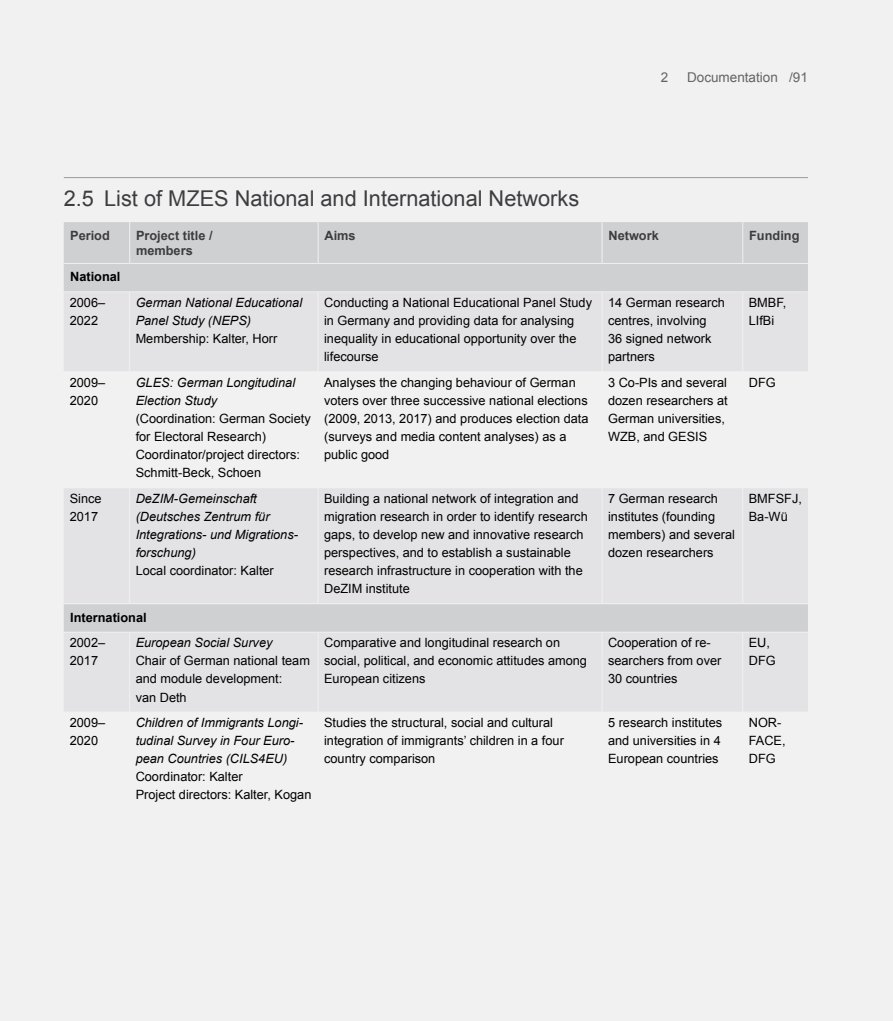
<style>
.page{position:relative;width:893px;height:1021px;background:#fff}
.page>*{position:absolute;margin:0;border:0;box-sizing:border-box;transform-origin:0 0}
.t1{font:21.75px "Arial";color:#414042}
.t2{font:13.5px "Arial";color:#636466}
.t3{font:12.75px/18px "Arial";color:#000}
.t4{font:italic 12.75px/18px "Arial";color:#000}
.t5{font:700 12.75px/15px "Arial";color:#414042}
.t6{font:700 12.75px "Arial";color:#000}
</style>
<div class="page">
<div style="left:0;top:0;width:893px;height:1020px;background:#f1f1f2"></div>
<hr style="left:64px;top:177px;width:744px;height:1px;background:#a7a9ac">
<div style="left:64px;top:222px;width:744px;height:69px;background:#cfd0d2"></div>
<svg style="left:64px;top:293px;width:744px;height:418px;fill:#e3e3e5"></svg>
<svg style="left:64px;top:372px;width:744px;height:115px"></svg>
<hr style="left:129px;top:222px;width:1px;height:41px;background:#fff">
<hr style="left:318px;top:222px;width:1px;height:41px;background:#fff">
<hr style="left:602px;top:222px;width:1px;height:41px;background:#fff">
<hr style="left:742px;top:222px;width:1px;height:41px;background:#fff">
<hr style="left:64px;top:291px;width:66px;height:1px;background:#fff">
<hr style="left:130px;top:291px;width:188px;height:1px;background:#fff">
<hr style="left:129px;top:292px;width:1px;height:79px;background:#fff">
<hr style="left:318px;top:291px;width:284px;height:1px;background:#fff">
<hr style="left:318px;top:292px;width:1px;height:79px;background:#fff">
<hr style="left:602px;top:291px;width:141px;height:1px;background:#fff">
<hr style="left:602px;top:292px;width:1px;height:79px;background:#fff">
<hr style="left:743px;top:291px;width:65px;height:1px;background:#fff">
<hr style="left:742px;top:292px;width:1px;height:79px;background:#fff">
<hr style="left:64px;top:371px;width:66px;height:1px;background:#fff">
<hr style="left:130px;top:371px;width:188px;height:1px;background:#fff">
<hr style="left:129px;top:372px;width:1px;height:115px;background:#fff">
<hr style="left:318px;top:371px;width:284px;height:1px;background:#fff">
<hr style="left:318px;top:372px;width:1px;height:115px;background:#fff">
<hr style="left:602px;top:371px;width:141px;height:1px;background:#fff">
<hr style="left:602px;top:372px;width:1px;height:115px;background:#fff">
<hr style="left:743px;top:371px;width:65px;height:1px;background:#fff">
<hr style="left:742px;top:372px;width:1px;height:115px;background:#fff">
<hr style="left:64px;top:487px;width:66px;height:1px;background:#fff">
<hr style="left:130px;top:487px;width:188px;height:1px;background:#fff">
<hr style="left:129px;top:488px;width:1px;height:115px;background:#fff">
<hr style="left:318px;top:487px;width:284px;height:1px;background:#fff">
<hr style="left:318px;top:488px;width:1px;height:115px;background:#fff">
<hr style="left:602px;top:487px;width:141px;height:1px;background:#fff">
<hr style="left:602px;top:488px;width:1px;height:115px;background:#fff">
<hr style="left:743px;top:487px;width:65px;height:1px;background:#fff">
<hr style="left:742px;top:488px;width:1px;height:115px;background:#fff">
<hr style="left:64px;top:603px;width:66px;height:1px;background:#fff">
<hr style="left:130px;top:603px;width:188px;height:1px;background:#fff">
<hr style="left:318px;top:603px;width:284px;height:1px;background:#fff">
<hr style="left:602px;top:603px;width:141px;height:1px;background:#fff">
<hr style="left:743px;top:603px;width:65px;height:1px;background:#fff">
<hr style="left:64px;top:631px;width:66px;height:1px;background:#fff">
<hr style="left:130px;top:631px;width:188px;height:1px;background:#fff">
<hr style="left:129px;top:632px;width:1px;height:79px;background:#fff">
<hr style="left:318px;top:631px;width:284px;height:1px;background:#fff">
<hr style="left:318px;top:632px;width:1px;height:79px;background:#fff">
<hr style="left:602px;top:631px;width:141px;height:1px;background:#fff">
<hr style="left:602px;top:632px;width:1px;height:79px;background:#fff">
<hr style="left:743px;top:631px;width:65px;height:1px;background:#fff">
<hr style="left:742px;top:632px;width:1px;height:79px;background:#fff">
<hr style="left:64px;top:711px;width:66px;height:1px;background:#fff">
<hr style="left:130px;top:711px;width:188px;height:1px;background:#fff">
<hr style="left:129px;top:712px;width:1px;height:97px;background:#fff">
<hr style="left:318px;top:711px;width:284px;height:1px;background:#fff">
<hr style="left:318px;top:712px;width:1px;height:97px;background:#fff">
<hr style="left:602px;top:711px;width:141px;height:1px;background:#fff">
<hr style="left:602px;top:712px;width:1px;height:97px;background:#fff">
<hr style="left:743px;top:711px;width:65px;height:1px;background:#fff">
<hr style="left:742px;top:712px;width:1px;height:97px;background:#fff">
<hr style="left:64px;top:809px;width:66px;height:1px;background:#fff">
<hr style="left:130px;top:809px;width:188px;height:1px;background:#fff">
<hr style="left:318px;top:809px;width:284px;height:1px;background:#fff">
<hr style="left:602px;top:809px;width:141px;height:1px;background:#fff">
<hr style="left:743px;top:809px;width:65px;height:1px;background:#fff">
<hr style="left:318px;top:263px;width:284px;height:1px;background:#fff">
<hr style="left:602px;top:263px;width:141px;height:1px;background:#fff">
<hr style="left:64px;top:263px;width:66px;height:1px;background:#fff">
<hr style="left:130px;top:263px;width:188px;height:1px;background:#fff">
<hr style="left:743px;top:263px;width:65px;height:1px;background:#fff">
<p class="t2" style="left:661px;top:69px;width:9px">2</p>
<p class="t2" style="left:687px;top:69px;width:122px">Documentation /91</p>
<h1 class="t1" style="left:64px;top:184px;width:517px">2.5 List of MZES National and International Networks</h1>
<p class="t5" style="left:70px;top:228px;width:41px">Period</p>
<p class="t5" style="left:136px;top:228px;width:78px">Project title / members</p>
<p class="t5" style="left:324px;top:228px;width:33px">Aims</p>
<p class="t5" style="left:608px;top:228px;width:52px">Network</p>
<p class="t5" style="left:749px;top:228px;width:52px">Funding</p>
<p class="t6" style="left:70px;top:268px;width:52px">National</p>
<p class="t3" style="left:70px;top:294px;width:37px">2006–<br>2022</p>
<p class="t4" style="left:136px;top:294px;width:168px">German National Educational<br>Panel Study (NEPS)</p>
<p class="t3" style="left:136px;top:330px;width:143px">Membership: Kalter, Horr</p>
<p class="t3" style="left:324px;top:294px;width:269px">Conducting a National Educational Panel Study in Germany and providing data for analysing inequality in educational opportunity over the lifecourse</p>
<p class="t3" style="left:608px;top:294px;width:118px">14 German research centres, involving<br>36 signed network partners</p>
<p class="t3" style="left:749px;top:294px;width:39px">BMBF,<br>LIfBi</p>
<p class="t3" style="left:70px;top:374px;width:37px">2009–<br>2020</p>
<p class="t4" style="left:136px;top:374px;width:161px">GLES: German Longitudinal<br>Election Study</p>
<p class="t3" style="left:136px;top:410px;width:177px">(Coordination: German Society for Electoral Research)<br>Coordinator/project directors:<br>Schmitt-Beck, Schoen</p>
<p class="t3" style="left:70px;top:489px;width:33px">Since<br>2017</p>
<p class="t4" style="left:136px;top:490px;width:164px">DeZIM-Gemeinschaft (Deutsches Zentrum für<br>Integrations- und Migrations&shy;forschung)</p>
<p class="t3" style="left:136px;top:561px;width:140px">Local coordinator: Kalter</p>
<p class="t6" style="left:70px;top:608px;width:78px">International</p>
<p class="t3" style="left:70px;top:634px;width:37px">2002–<br>2017</p>
<p class="t4" style="left:136px;top:634px;width:138px">European Social Survey</p>
<p class="t3" style="left:136px;top:652px;width:176px">Chair of German national team and module development:<br>van Deth</p>
<p class="t3" style="left:70px;top:714px;width:37px">2009–<br>2020</p>
<p class="t4" style="left:136px;top:714px;width:169px">Children of Immigrants Longi&shy;tudinal Survey in Four Euro&shy;pean Countries (CILS4EU)</p>
<p class="t3" style="left:136px;top:768px;width:177px">Coordinator: Kalter<br>Project directors: Kalter, Kogan</p>
<p class="t3" style="left:324px;top:374px;width:266px">Analyses the changing behaviour of German voters over three successive national elections (2009, 2013, 2017) and produces election data (surveys and media content analyses) as a public good</p>
<p class="t3" style="left:608px;top:374px;width:121px">3 Co-PIs and several dozen researchers at<br>German universities,<br>WZB, and GESIS</p>
<p class="t3" style="left:749px;top:374px;width:28px">DFG</p>
<p class="t3" style="left:324px;top:489px;width:265px">Building a national network of integration and migration research in order to identify research gaps, to develop new and innovative research perspectives, and to establish a sustainable research infrastructure in cooperation with the DeZIM institute</p>
<p class="t3" style="left:608px;top:489px;width:128px">7 German research institutes (founding members) and several dozen researchers</p>
<p class="t3" style="left:749px;top:489px;width:55px">BMFSFJ,<br>Ba-Wü</p>
<p class="t3" style="left:324px;top:634px;width:264px">Comparative and longitudinal research on social, political, and economic attitudes among<br>European citizens</p>
<p class="t3" style="left:608px;top:634px;width:115px">Cooperation of re&shy;searchers from over<br>30 countries</p>
<p class="t3" style="left:749px;top:634px;width:28px">EU,<br>DFG</p>
<p class="t3" style="left:324px;top:714px;width:241px">Studies the structural, social and cultural integration of immigrants’ children in a four country comparison</p>
<p class="t3" style="left:608px;top:714px;width:116px;text-align:justify">5 research institutes and universities in 4<br>European countries</p>
<p class="t3" style="left:749px;top:714px;width:38px">NOR-<br>FACE,<br>DFG</p>
</div>
